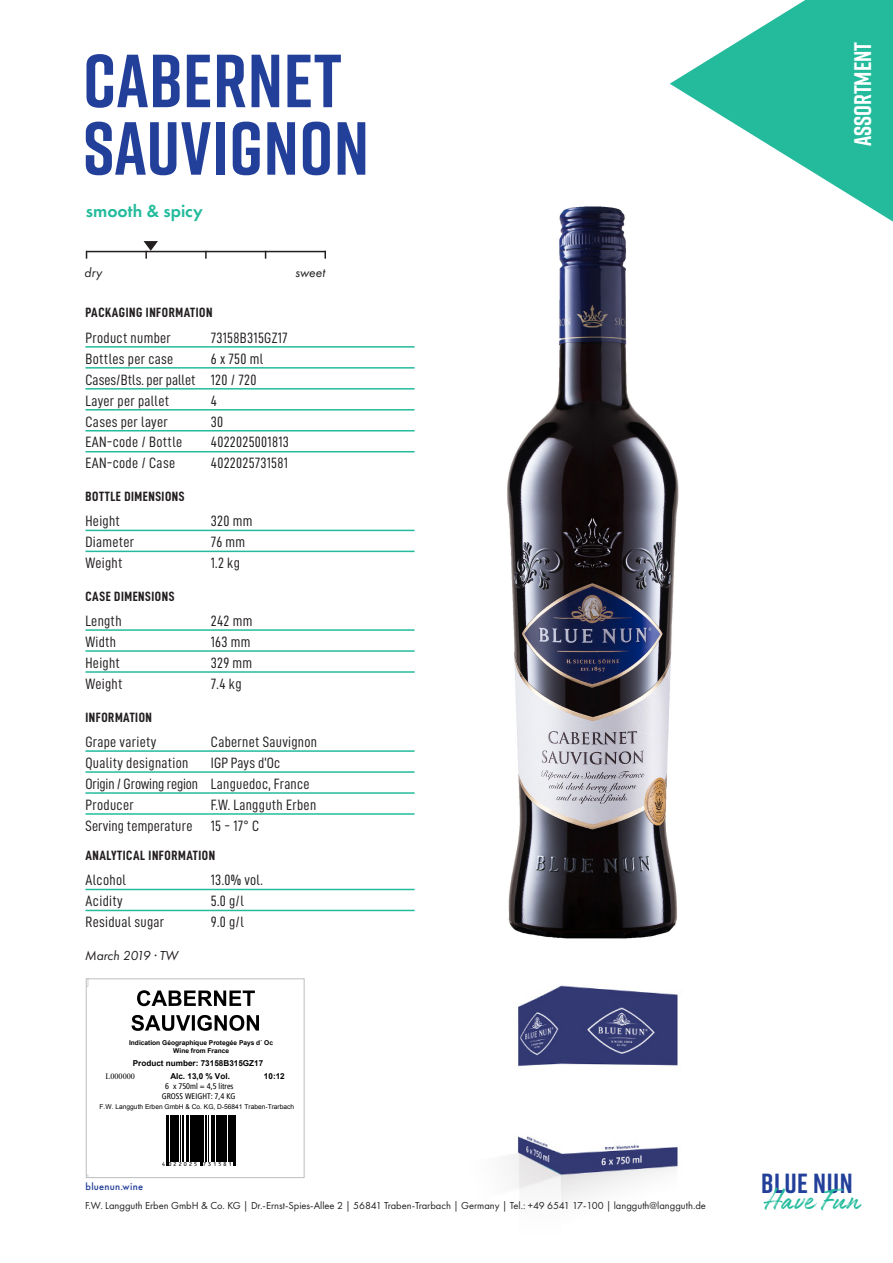
<style>
.page{position:relative;width:893px;height:1263px;background:#fff}
.page>*{position:absolute;margin:0;border:0;box-sizing:border-box;transform-origin:0 0}
.t1{font:700 75px/67.5px "Rift";letter-spacing:.01em;color:#223f99}
.t2{font:33.45px "Authenia";letter-spacing:.01em;color:#24bb9d}
.t3{font:700 27.6px "Rift";letter-spacing:.02em;color:#223f99}
.Teaser{font:700 24px "Rift";color:#fff}
.Teaser-2{font:600 18px "Futura PT";color:#24bb9d}
.Body{font:15px "D DIN Condensed";letter-spacing:.02em;color:#231f20}
.Body-2{font:15px "D DIN Condensed";color:#231f20}
.Body-3{font:15px "D DIN Condensed";letter-spacing:-.01em;color:#231f20}
.t4{font:13.5px "D DIN Condensed Bold";letter-spacing:.04em;color:#231f20}
.BU{font:italic 13.5px "Futura PT";color:#231f20}
.t5{font:10.5px "Futura PT";color:#231f20}
.BU-2{font:500 10.5px "Futura PT";letter-spacing:.02em;color:#223f99}
.t6{font:700 8.1px/12.3px "Arial";color:#000;text-align:center}
.t7{font:8.1px "Frutiger LT Pro 57 Condensed";color:#000}
.t8{font:8.1px "Times New Roman";letter-spacing:.005em;color:#000}
.t9{font:700 6.6px/7.6px "Arial";color:#000;text-align:center}
.t10{font:6.6px "Arial";color:#000}
.t11{font:6px "OCR B10 BT";letter-spacing:.245em;color:#000}
</style>
<div class="page">
<img style="left:506px;top:985px;width:172px;height:220px">
<hr style="left:85px;top:430px;width:126px;height:1px;background:#24bb9d">
<hr style="left:85px;top:346px;width:126px;height:2px;background:#24bb9d">
<hr style="left:85px;top:451px;width:126px;height:1px;background:#24bb9d">
<hr style="left:211px;top:451px;width:204px;height:1px;background:#24bb9d">
<hr style="left:211px;top:346px;width:204px;height:2px;background:#24bb9d">
<hr style="left:85px;top:367px;width:126px;height:2px;background:#24bb9d">
<hr style="left:211px;top:367px;width:204px;height:2px;background:#24bb9d">
<hr style="left:85px;top:388px;width:126px;height:2px;background:#24bb9d">
<hr style="left:211px;top:388px;width:204px;height:2px;background:#24bb9d">
<hr style="left:85px;top:409px;width:126px;height:1px;background:#24bb9d">
<hr style="left:211px;top:409px;width:204px;height:1px;background:#24bb9d">
<hr style="left:211px;top:430px;width:204px;height:1px;background:#24bb9d">
<hr style="left:85px;top:551px;width:126px;height:1px;background:#24bb9d">
<hr style="left:211px;top:551px;width:204px;height:1px;background:#24bb9d">
<hr style="left:85px;top:530px;width:126px;height:1px;background:#24bb9d">
<hr style="left:211px;top:530px;width:204px;height:1px;background:#24bb9d">
<hr style="left:85px;top:671px;width:126px;height:2px;background:#24bb9d">
<hr style="left:211px;top:671px;width:204px;height:2px;background:#24bb9d">
<hr style="left:85px;top:629px;width:126px;height:2px;background:#24bb9d">
<hr style="left:211px;top:629px;width:204px;height:2px;background:#24bb9d">
<hr style="left:85px;top:650px;width:126px;height:2px;background:#24bb9d">
<hr style="left:211px;top:650px;width:204px;height:2px;background:#24bb9d">
<hr style="left:85px;top:910px;width:126px;height:1px;background:#24bb9d">
<hr style="left:211px;top:910px;width:204px;height:1px;background:#24bb9d">
<hr style="left:85px;top:889px;width:126px;height:1px;background:#24bb9d">
<hr style="left:211px;top:889px;width:204px;height:1px;background:#24bb9d">
<hr style="left:86px;top:251px;width:240px;height:1px;background:#231f20">
<svg style="left:205px;top:252px;width:2px;height:7px"></svg>
<svg style="left:324px;top:252px;width:2px;height:7px"></svg>
<svg style="left:144px;top:241px;width:14px;height:18px"></svg>
<img style="left:507px;top:206px;width:172px;height:733px">
<hr style="left:85px;top:813px;width:126px;height:2px;background:#24bb9d">
<hr style="left:211px;top:813px;width:204px;height:2px;background:#24bb9d">
<hr style="left:85px;top:750px;width:126px;height:2px;background:#24bb9d">
<hr style="left:211px;top:750px;width:204px;height:2px;background:#24bb9d">
<hr style="left:85px;top:771px;width:126px;height:2px;background:#24bb9d">
<hr style="left:211px;top:771px;width:204px;height:2px;background:#24bb9d">
<hr style="left:85px;top:792px;width:126px;height:2px;background:#24bb9d">
<hr style="left:211px;top:792px;width:204px;height:2px;background:#24bb9d">
<svg style="left:166px;top:1115px;width:70px;height:51px"></svg>
<svg style="left:137px;top:990px;width:118px;height:16px"></svg>
<svg style="left:131px;top:1015px;width:128px;height:16px"></svg>
<div style="left:86px;top:978px;width:218px;height:200px;border:1px solid #bcbdc0"></div>
<svg style="left:670px;top:0;width:223px;height:326px"></svg>
<h2 class="t1" style="left:83px;top:46px;width:287px">CABERNET<br>SAUVIGNON</h2>
<p class="Teaser-2" style="left:86px;top:200px;width:118px">smooth &amp; spicy</p>
<p class="BU" style="left:84px;top:264px;width:19px">dry</p>
<p class="BU" style="left:295px;top:264px;width:31px">sweet</p>
<p class="t4" style="left:85px;top:305px;width:128px">PACKAGING INFORMATION</p>
<p class="Body" style="left:85px;top:329px;width:87px">Product number</p>
<p class="Body" style="left:211px;top:329px;width:78px">73158B315GZ17</p>
<p class="Body" style="left:85px;top:350px;width:89px">Bottles per case</p>
<p class="Body" style="left:211px;top:350px;width:54px">6 x 750 ml</p>
<p class="Body-2" style="left:85px;top:371px;width:112px">Cases/Btls. per pallet</p>
<p class="Body" style="left:211px;top:371px;width:47px">120 / 720</p>
<p class="Body" style="left:85px;top:392px;width:85px">Layer per pallet</p>
<p class="Body" style="left:211px;top:392px;width:8px">4</p>
<p class="Body" style="left:85px;top:413px;width:84px">Cases per layer</p>
<p class="Body" style="left:211px;top:413px;width:14px">30</p>
<p class="Body" style="left:85px;top:434px;width:98px">EAN-code / Bottle</p>
<p class="Body" style="left:211px;top:434px;width:79px">4022025001813</p>
<p class="Body" style="left:85px;top:455px;width:91px">EAN-code / Case</p>
<p class="Body" style="left:211px;top:455px;width:79px">4022025731581</p>
<p class="t4" style="left:85px;top:489px;width:101px">BOTTLE DIMENSIONS</p>
<p class="Body" style="left:85px;top:513px;width:36px">Height</p>
<p class="Body" style="left:211px;top:513px;width:43px">320 mm</p>
<p class="Body" style="left:85px;top:534px;width:50px">Diameter</p>
<p class="Body" style="left:211px;top:534px;width:36px">76 mm</p>
<p class="Body" style="left:85px;top:555px;width:39px">Weight</p>
<p class="Body" style="left:211px;top:555px;width:31px">1.2 kg</p>
<p class="t4" style="left:85px;top:588px;width:91px">CASE DIMENSIONS</p>
<p class="Body" style="left:85px;top:612px;width:38px">Length</p>
<p class="Body" style="left:211px;top:612px;width:43px">242 mm</p>
<p class="Body" style="left:85px;top:633px;width:32px">Width</p>
<p class="Body" style="left:211px;top:633px;width:41px">163 mm</p>
<p class="Body" style="left:85px;top:654px;width:36px">Height</p>
<p class="Body" style="left:211px;top:654px;width:43px">329 mm</p>
<p class="Body" style="left:85px;top:675px;width:39px">Weight</p>
<p class="Body" style="left:211px;top:675px;width:32px">7.4 kg</p>
<p class="t4" style="left:85px;top:709px;width:68px">INFORMATION</p>
<p class="Body" style="left:85px;top:733px;width:72px">Grape variety</p>
<p class="Body" style="left:211px;top:733px;width:108px">Cabernet Sauvignon</p>
<p class="Body" style="left:85px;top:754px;width:105px">Quality designation</p>
<p class="Body" style="left:211px;top:754px;width:71px">IGP Pays d‘Oc</p>
<p class="Body-3" style="left:85px;top:775px;width:114px">Origin / Growing region</p>
<p class="Body" style="left:211px;top:775px;width:100px">Languedoc, France</p>
<p class="Body" style="left:85px;top:796px;width:50px">Producer</p>
<p class="Body" style="left:211px;top:796px;width:107px">F.W. Langguth Erben</p>
<p class="Body" style="left:85px;top:817px;width:108px">Serving temperature</p>
<p class="Body" style="left:211px;top:817px;width:50px">15 - 17° C</p>
<p class="t4" style="left:85px;top:848px;width:131px">ANALYTICAL INFORMATION</p>
<p class="Body" style="left:85px;top:872px;width:42px">Alcohol</p>
<p class="Body" style="left:211px;top:872px;width:53px">13.0% vol.</p>
<p class="Body" style="left:85px;top:893px;width:39px">Acidity</p>
<p class="Body" style="left:211px;top:893px;width:34px">5.0 g/l</p>
<p class="Body" style="left:85px;top:914px;width:80px">Residual sugar</p>
<p class="Body" style="left:211px;top:914px;width:34px">9.0 g/l</p>
<p class="BU" style="left:85px;top:947px;width:95px">March 2019 · TW</p>
<p class="t9" style="left:129px;top:1039px;width:146px">Indication Géographique Protegée Pays d´ Oc<br>Wine from France</p>
<p class="t6" style="left:133px;top:1057px;width:132px">Product number: 73158B315GZ17<br>Alc. 13,0 % Vol.</p>
<p class="t6" style="left:264px;top:1070px;width:22px">10:12</p>
<p class="t8" style="left:105px;top:1070px;width:31px">L000000</p>
<p class="t7" style="left:165px;top:1081px;width:70px">6 x 750ml = 4,5 litres</p>
<p class="t7" style="left:162px;top:1091px;width:75px">GROSS WEIGHT: 7,4 KG</p>
<p class="t10" style="left:100px;top:1102px;width:196px">F.W. Langguth Erben GmbH &amp; Co. KG, D-56841 Traben-Trarbach</p>
<p class="t11" style="left:162px;top:1162px;width:72px">4 022025 731581</p>
<p class="BU-2" style="left:86px;top:1180px;width:59px">bluenun.wine</p>
<p class="t5" style="left:85px;top:1199px;width:622px">F.W. Langguth Erben GmbH &amp; Co. KG | Dr.-Ernst-Spies-Allee 2 | 56841 Traben-Trarbach | Germany | Tel.: +49 6541 17-100 | langguth@langguth.de</p>
<p class="Teaser" style="left:846px;top:146px;width:106px;rotate:-90deg">Assortment</p>
<h3 class="t3" style="left:761px;top:1164px;width:93px">BLUE NUN</h3>
<h2 class="t2" style="left:765px;top:1182px;width:96px">Have Fun</h2>
</div>
